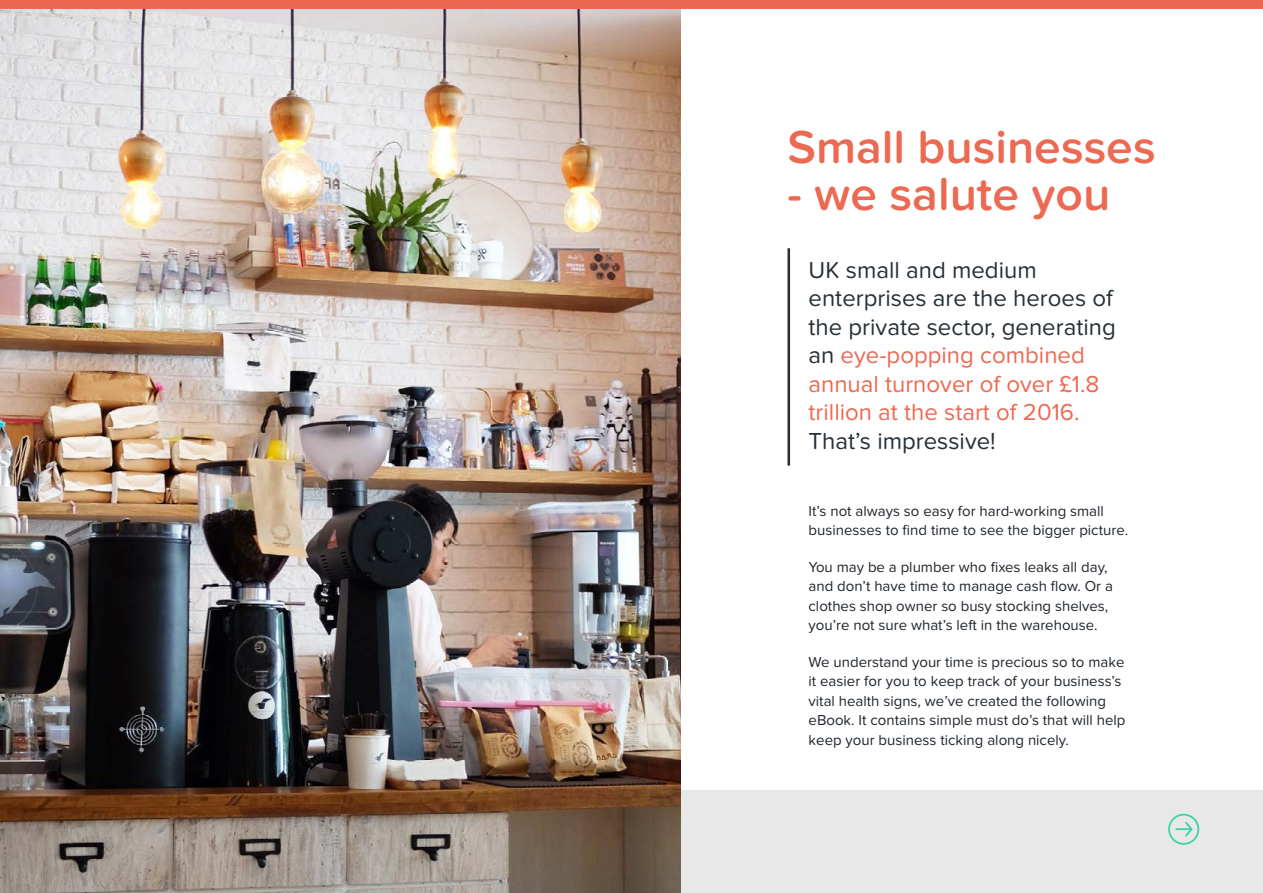
<style>
.page{position:relative;width:1263px;height:893px;background:#fff}
.page>*{position:absolute;margin:0;border:0;box-sizing:border-box;transform-origin:0 0}
.t1{font:600 48px "Proxima Nova Soft";color:#ec6952}
.t2{font:24px/28.5px "Proxima Nova Soft";color:#263036}
.t3{font:15px/19.5px "Proxima Nova Soft";color:#1e252c}
.s1{color:#ec6952}
</style>
<div class="page">
<div style="left:0;top:790px;width:1263px;height:103px;background:#e8e8e8"></div>
<img style="left:0;top:9px;width:681px;height:884px">
<div style="left:0;top:0;width:1263px;height:9px;background:#eb6851"></div>
<div style="left:1168px;top:814px;width:31px;height:31px;border:2px solid #3bd4a6;border-radius:50%"></div>
<svg style="left:1176px;top:820px;width:18px;height:17px"></svg>
<hr style="left:787px;top:248px;width:3px;height:218px;background:#273036">
<h1 class="t1" style="left:787px;top:120px;width:370px">Small businesses</h1>
<h1 class="t1" style="left:787px;top:166px;width:324px">- we salute you</h1>
<h2 class="t2" style="left:808px;top:256px;width:309px">UK small and medium enterprises are the heroes of the private sector, generating an <span class="s1">eye-popping combined annual turnover of over £1.8 trillion at the start of 2016.</span></h2>
<h2 class="t2" style="left:808px;top:427px;width:189px">That’s impressive!</h2>
<p class="t3" style="left:808px;top:501px;width:321px">It’s not always so easy for hard-working small businesses to find time to see the bigger picture.</p>
<p class="t3" style="left:808px;top:557px;width:306px">You may be a plumber who fixes leaks all day, and don’t have time to manage cash flow. Or a clothes shop owner so busy stocking shelves, you’re not sure what’s left in the warehouse.</p>
<p class="t3" style="left:808px;top:652px;width:318px">We understand your time is precious so to make it easier for you to keep track of your business’s vital health signs, we’ve created the following eBook. It contains simple must do’s that will help keep your business ticking along nicely.</p>
</div>
